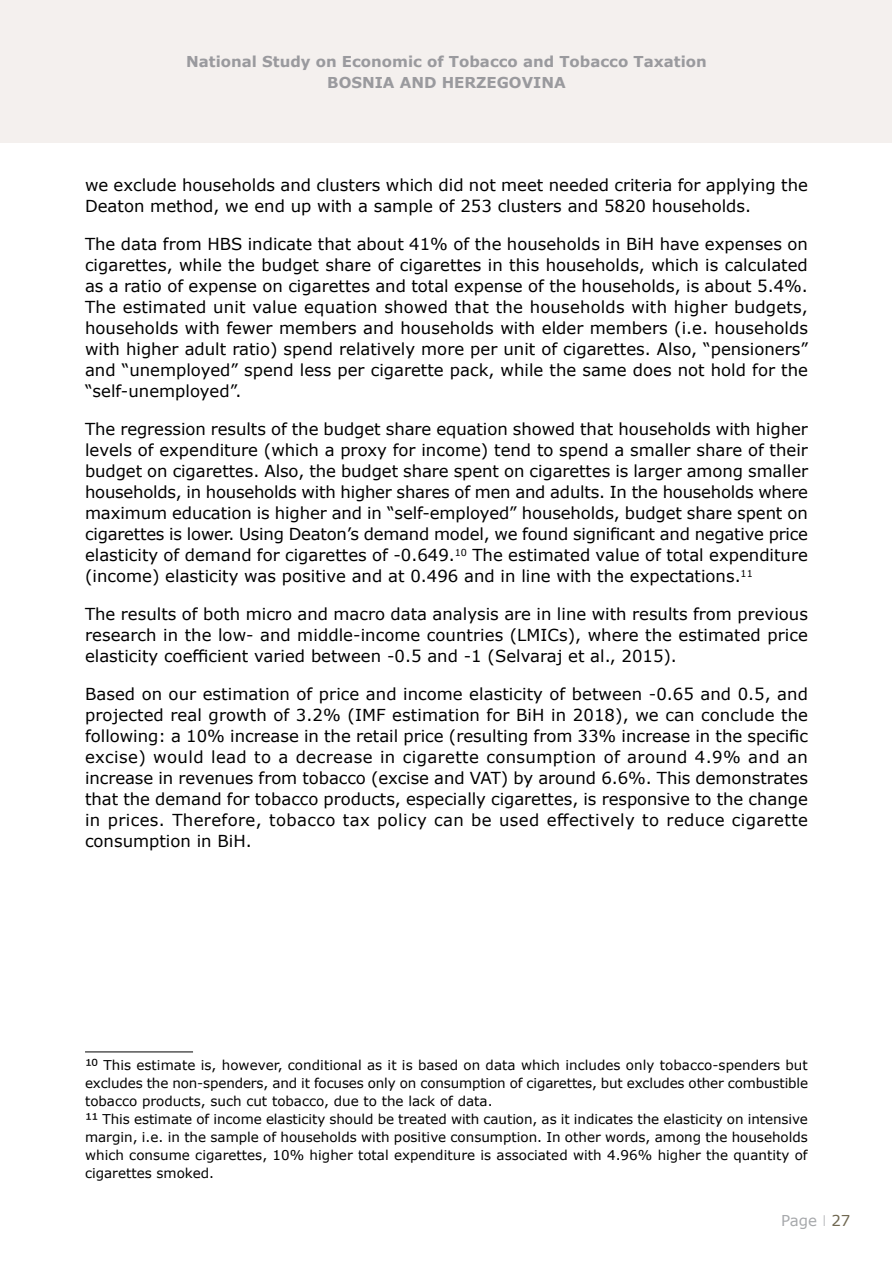
<style>
.page{position:relative;width:893px;height:1263px;background:#fff}
.page>*{position:absolute;margin:0;border:0;box-sizing:border-box;transform-origin:0 0}
.t1{font:16.5px/21px "Verdana";color:#000;text-align:justify}
.t2{font:700 15px/21px "Verdana";color:#9a9a9e;text-align:center}
.t3{font:15px "Verdana";color:#a7a9ac}
.t4{font:13.5px/18px "Verdana";color:#000}
.s1{font-size:15px}
.s2{font-family:"Open Sans";font-weight:300}
.s3{color:#706851}
</style>
<div class="page">
<div style="left:0;top:0;width:891px;height:142px;background:#f4f0ee"></div>
<hr style="left:85px;top:1051px;width:108px;height:1px;background:#000">
<p class="t2" style="left:186px;top:50px;width:522px">National Study on Economic of Tobacco and Tobacco Taxation<br>BOSNIA AND HERZEGOVINA</p>
<p class="t1" style="left:85px;top:175px;width:724px">we exclude households and clusters which did not meet needed criteria for applying the<br>Deaton method, we end up with a sample of 253 clusters and 5820 households.</p>
<p class="t1" style="left:85px;top:234px;width:724px">The data from HBS indicate that about 41% of the households in BiH have expenses on cigarettes, while the budget share of cigarettes in this households, which is calculated as a ratio of expense on cigarettes and total expense of the households, is about 5.4%.<br>The estimated unit value equation showed that the households with higher budgets, households with fewer members and households with elder members (i.e. households with higher adult ratio) spend relatively more per unit of cigarettes. Also, “pensioners” and “unemployed” spend less per cigarette pack, while the same does not hold for the “self-unemployed”.</p>
<p class="t1" style="left:85px;top:419px;width:725px">The regression results of the budget share equation showed that households with higher levels of expenditure (which a proxy for income) tend to spend a smaller share of their budget on cigarettes. Also, the budget share spent on cigarettes is larger among smaller households, in households with higher shares of men and adults. In the households where maximum education is higher and in “self-employed” households, budget share spent on cigarettes is lower. Using Deaton’s demand model, we found significant and negative price elasticity of demand for cigarettes of -0.649.<sup>10</sup> The estimated value of total expenditure (income) elasticity was positive and at 0.496 and in line with the expectations.<sup>11</sup></p>
<p class="t1" style="left:85px;top:604px;width:724px">The results of both micro and macro data analysis are in line with results from previous research in the low- and middle-income countries (LMICs), where the estimated price elasticity coefficient varied between -0.5 and -1 (Selvaraj et al., 2015).</p>
<p class="t1" style="left:85px;top:684px;width:724px">Based on our estimation of price and income elasticity of between -0.65 and 0.5, and projected real growth of 3.2% (IMF estimation for BiH in 2018), we can conclude the following: a 10% increase in the retail price (resulting from 33% increase in the specific excise) would lead to a decrease in cigarette consumption of around 4.9% and an increase in revenues from tobacco (excise and VAT) by around 6.6%. This demonstrates that the demand for tobacco products, especially cigarettes, is responsive to the change in prices. Therefore, tobacco tax policy can be used effectively to reduce cigarette consumption in BiH.</p>
<p class="t4" style="left:85px;top:1056px;width:725px"><span class="s1">10</span> This estimate is, however, conditional as it is based on data which includes only tobacco-spenders but excludes the non-spenders, and it focuses only on consumption of cigarettes, but excludes other combustible tobacco products, such cut tobacco, due to the lack of data.<br><span class="s1">11</span> This estimate of income elasticity should be treated with caution, as it indicates the elasticity on intensive margin, i.e. in the sample of households with positive consumption. In other words, among the households which consume cigarettes, 10% higher total expenditure is associated with 4.96% higher the quantity of cigarettes smoked.</p>
<p class="t3" style="left:781px;top:1210px;width:71px">Page <span class="s2">I</span> <span class="s3">27</span></p>
</div>
